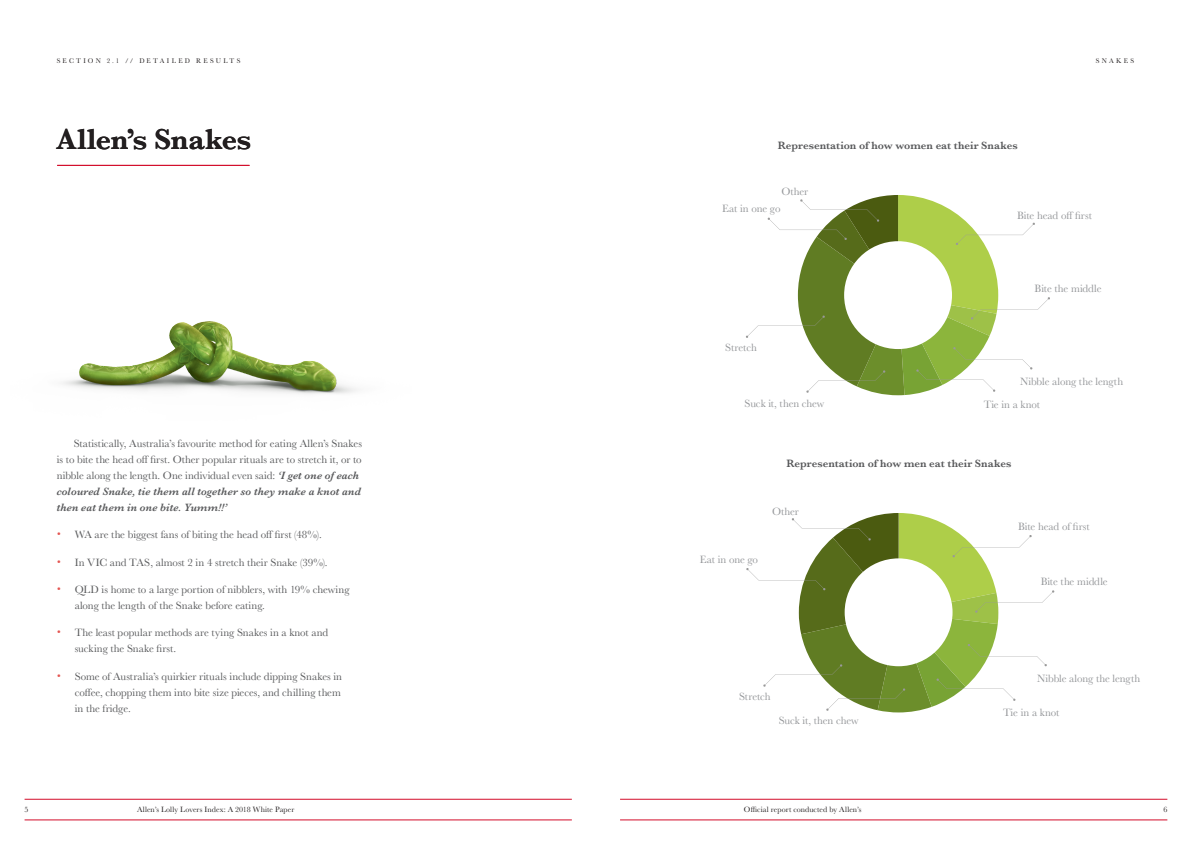
<style>
.page{position:relative;width:1191px;height:842px;background:#fff}
.page>*{position:absolute;margin:0;border:0;box-sizing:border-box;transform-origin:0 0}
.t1{font:600 30px "Baskerville";letter-spacing:-.01em;color:#231f20}
.t2{font:11px/16px "Baskerville";color:#57585a}
.t3{font:11px "Baskerville";letter-spacing:-.005em;color:#939598}
.t4{font:600 11px "Baskerville";color:#57585a}
.t5{font:8px "Baskerville";letter-spacing:.015em;color:#231f20}
.t6{font:7px "Baskerville";letter-spacing:.33em;color:#231f20}
.s1{font-weight:600;font-style:italic}
.s2{font-family:"Helvetica Neue";font-size:12px;color:#e45551}
</style>
<div class="page">
<svg style="left:746px;top:195px;width:304px;height:200px"></svg>
<svg style="left:746px;top:513px;width:308px;height:199px"></svg>
<img style="left:57px;top:164px;width:300px;height:230px">
<hr style="left:620px;top:799px;width:547px;height:1px;background:#d30d2b">
<hr style="left:620px;top:820px;width:547px;height:1px;background:#d30d2b">
<hr style="left:25px;top:799px;width:547px;height:1px;background:#d30d2b">
<hr style="left:25px;top:820px;width:547px;height:1px;background:#d30d2b">
<p class="t6" style="left:57px;top:56px;width:185px">SECTION 2.1 // DETAILED RESULTS</p>
<p class="t6" style="left:1095px;top:56px;width:40px">SNAKES</p>
<h1 class="t1" style="left:56px;top:118px;width:197px">Allen’s Snakes</h1>
<p class="t2" style="left:57px;top:436px;width:307px;text-indent:17px">Statistically, Australia’s favourite method for eating Allen’s Snakes is to bite the head off first. Other popular rituals are to stretch it, or to nibble along the length. One individual even said: <span class="s1">‘I get one of each coloured Snake, tie them all together so they make a knot and then eat them in one bite. Yumm!!’</span></p>
<p class="t2" style="left:57px;top:527px;width:267px"><span class="s2">•</span> WA are the biggest fans of biting the head off first (48%).</p>
<p class="t2" style="left:57px;top:554px;width:272px"><span class="s2">•</span> In VIC and TAS, almost 2 in 4 stretch their Snake (39%).</p>
<p class="t2" style="left:75px;top:582px;width:276px;text-indent:-18px"><span class="s2">•</span> QLD is home to a large portion of nibblers, with 19% chewing along the length of the Snake before eating.</p>
<p class="t2" style="left:75px;top:625px;width:255px;text-indent:-18px"><span class="s2">•</span> The least popular methods are tying Snakes in a knot and sucking the Snake first.</p>
<p class="t2" style="left:75px;top:668px;width:269px;text-align:justify;text-indent:-18px"><span class="s2">•</span> Some of Australia’s quirkier rituals include dipping Snakes in coffee, chopping them into bite size pieces, and chilling them in the fridge.</p>
<p class="t4" style="left:777px;top:138px;width:241px">Representation of how women eat their Snakes</p>
<p class="t3" style="left:781px;top:184px;width:28px">Other</p>
<p class="t3" style="left:722px;top:202px;width:60px">Eat in one go</p>
<p class="t3" style="left:725px;top:341px;width:33px">Stretch</p>
<p class="t3" style="left:744px;top:396px;width:81px">Suck it, then chew</p>
<p class="t3" style="left:1017px;top:208px;width:76px">Bite head off first</p>
<p class="t3" style="left:1034px;top:281px;width:68px">Bite the middle</p>
<p class="t3" style="left:1020px;top:374px;width:105px">Nibble along the length</p>
<p class="t3" style="left:983px;top:397px;width:58px">Tie in a knot</p>
<p class="t4" style="left:786px;top:455px;width:226px">Representation of how men eat their Snakes</p>
<p class="t3" style="left:772px;top:504px;width:28px">Other</p>
<p class="t3" style="left:700px;top:553px;width:60px">Eat in one go</p>
<p class="t3" style="left:739px;top:690px;width:33px">Stretch</p>
<p class="t3" style="left:778px;top:713px;width:81px">Suck it, then chew</p>
<p class="t3" style="left:1018px;top:519px;width:73px">Bite head of first</p>
<p class="t3" style="left:1040px;top:575px;width:68px">Bite the middle</p>
<p class="t3" style="left:1037px;top:671px;width:105px">Nibble along the length</p>
<p class="t3" style="left:1003px;top:705px;width:58px">Tie in a knot</p>
<p class="t5" style="left:25px;top:804px;width:5px">5</p>
<p class="t5" style="left:137px;top:804px;width:159px">Allen’s Lolly Lovers Index: A 2018 White Paper</p>
<p class="t5" style="left:744px;top:804px;width:119px">Official report conducted by Allen’s</p>
<p class="t5" style="left:1163px;top:804px;width:5px">6</p>
</div>
